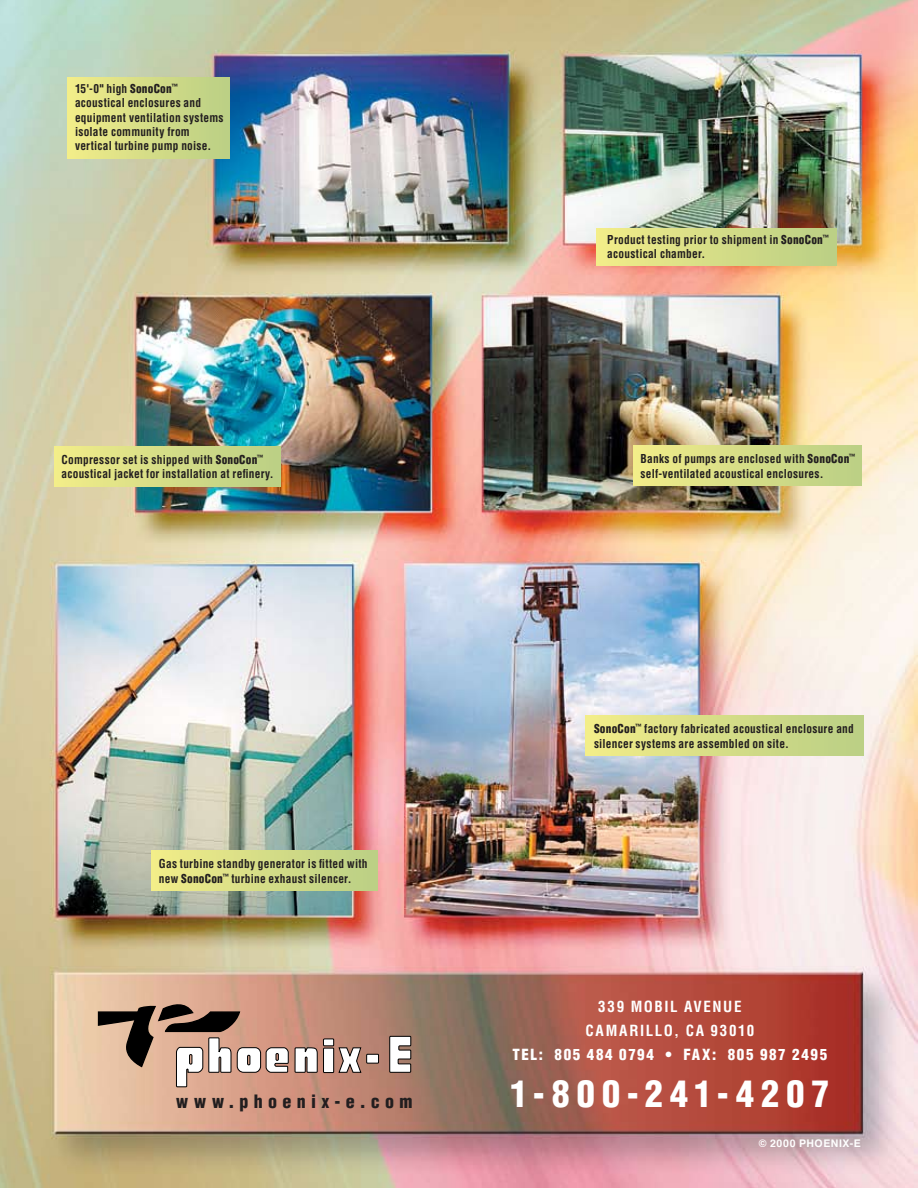
<style>
.page{position:relative;width:918px;height:1188px;background:#fff}
.page>*{position:absolute;margin:0;border:0;box-sizing:border-box;transform-origin:0 0}
.t1{font:900 condensed 36px "Helvetica";letter-spacing:.195em;color:#fff}
.t2{font:900 condensed 18px "Helvetica";letter-spacing:.3em;color:#221e1f}
.t3{font:700 condensed 15px/24px "Helvetica";letter-spacing:.105em;color:#fff;text-align:center}
.t4{font:900 condensed 15px "Helvetica";letter-spacing:.11em;color:#fff}
.t5{font:700 condensed 12px/14.4px "Helvetica";letter-spacing:.02em;color:#221e1f;scale:.95 1}
.t6{font:700 10.5px "Helvetica";letter-spacing:.055em;color:#fff}
.s1{font-weight:900}
</style>
<div class="page">
<img style="left:0;top:0;width:918px;height:1188px">
<div style="left:324px;top:1048px;width:10px;height:25px;background:#fff"></div>
<div style="left:323px;top:1048px;width:11px;height:25px;border:1px solid #000"></div>
<div style="left:367px;top:1054px;width:12px;height:9px;background:#fff"></div>
<div style="left:366px;top:1054px;width:13px;height:10px;border:1px solid #000"></div>
<svg style="left:389px;top:1036px;width:23px;height:37px"></svg>
<svg style="left:338px;top:1047px;width:24px;height:26px"></svg>
<div style="left:323px;top:1039px;width:11px;height:7px;background:#fff"></div>
<div style="left:323px;top:1039px;width:11px;height:7px;border:1px solid #000"></div>
<svg style="left:98px;top:1004px;width:220px;height:84px;background:#b69484"></svg>
<div style="left:68px;top:77px;width:162px;height:81px;background:linear-gradient(to right,#f2ec89,#bacf85)"></div>
<div style="left:596px;top:228px;width:240px;height:38px;background:linear-gradient(to right,#f2ec89,#bacf85)"></div>
<div style="left:54px;top:446px;width:226px;height:41px;background:linear-gradient(to right,#f2ec89,#bacf85)"></div>
<div style="left:633px;top:446px;width:229px;height:40px;background:linear-gradient(to right,#f2ec89,#bacf85)"></div>
<div style="left:586px;top:716px;width:278px;height:40px;background:linear-gradient(to right,#f2ec89,#bacf85)"></div>
<div style="left:151px;top:850px;width:227px;height:41px;background:linear-gradient(to right,#f2ec89,#bacf85)"></div>
<p class="t5" style="left:75px;top:81px;width:158px">15'-0" high <span class="s1">SonoCon</span><sup>™ </sup>acoustical enclosures and equipment ventilation systems isolate community from vertical turbine pump noise.</p>
<p class="t5" style="left:607px;top:232px;width:234px">Product testing prior to shipment in <span class="s1">SonoCon</span><sup>™ </sup>acoustical chamber.</p>
<p class="t5" style="left:62px;top:452px;width:225px">Compressor set is shipped with <span class="s1">SonoCon</span><sup>™ </sup>acoustical jacket for installation at refinery.</p>
<p class="t5" style="left:640px;top:452px;width:227px">Banks of pumps are enclosed with <span class="s1">SonoCon</span><sup>™ </sup>self-ventilated acoustical enclosures.</p>
<p class="t5" style="left:159px;top:857px;width:221px">Gas turbine standby generator is fitted with new <span class="s1">SonoCon</span><sup>™</sup> turbine exhaust silencer.</p>
<h2 class="t2" style="left:176px;top:1090px;width:238px">www.phoenix-e.com</h2>
<p class="t5" style="left:594px;top:722px;width:275px"><span class="s1">SonoCon</span><sup>™</sup> factory fabricated acoustical enclosure and silencer systems are assembled on site.</p>
<p class="t3" style="left:586px;top:994px;width:170px">339 mobil avenuE<br>Camarillo, CA 93010</p>
<p class="t4" style="left:513px;top:1045px;width:316px">Tel: 805 484 0794 • Fax: 805 987 2495</p>
<h1 class="t1" style="left:510px;top:1071px;width:321px">1-800-241-4207</h1>
<p class="t6" style="left:759px;top:1133px;width:104px">© 2000 PHOENIX-E</p>
</div>
